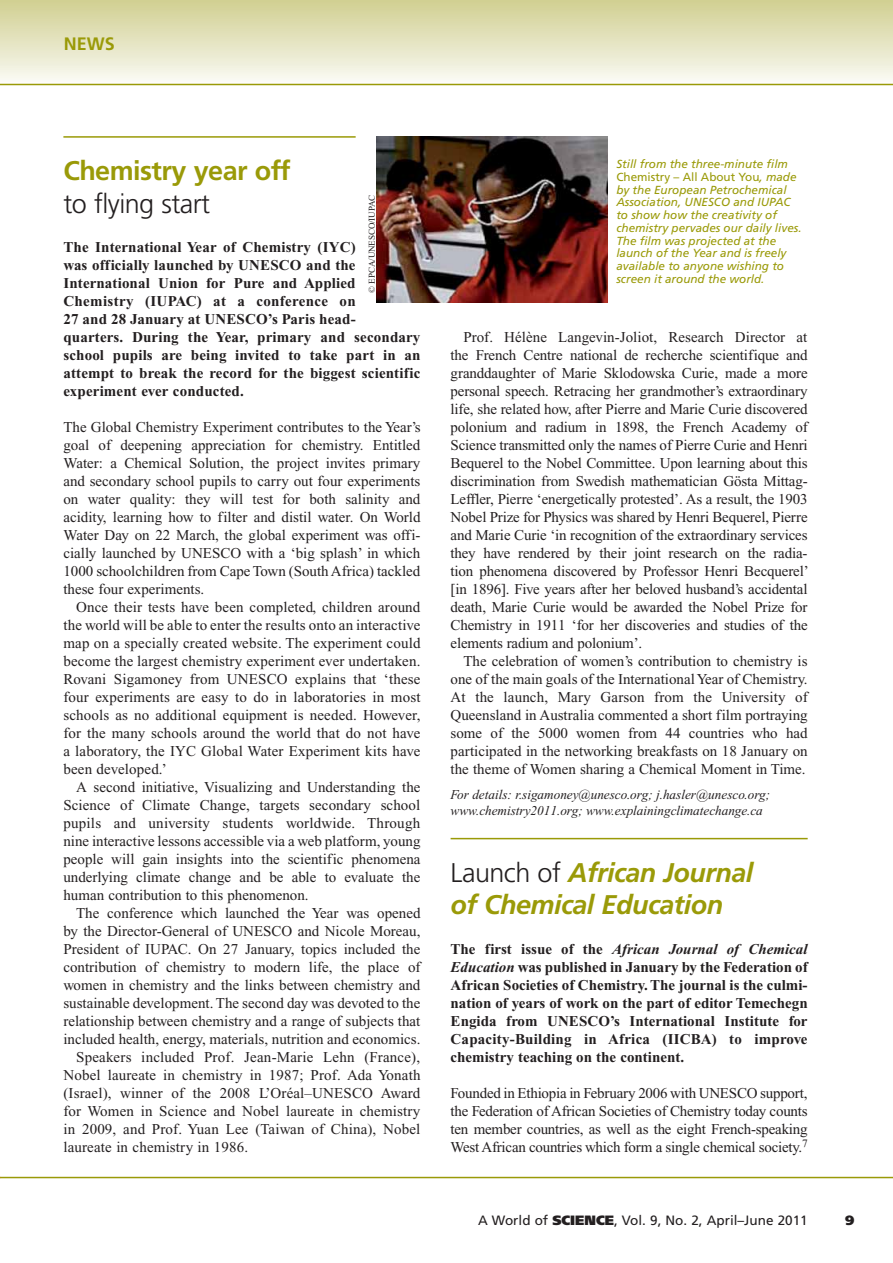
<style>
.page{position:relative;width:893px;height:1263px;background:#fff}
.page>*{position:absolute;margin:0;border:0;box-sizing:border-box;transform-origin:0 0}
.t1{font:italic 700 27px/32.4px "Frutiger";letter-spacing:-.02em;color:#9a9a08}
.t2{font:700 27px "Frutiger";letter-spacing:-.02em;color:#9a9a08}
.t3{font:300 27px "Frutiger";letter-spacing:-.02em;color:#231f20}
.t4{font:700 18px "Frutiger";color:#9a9a08}
.t5{font:15px/18px "Times New Roman";color:#231f20;text-align:justify}
.t6{font:700 15px/18px "Times New Roman";letter-spacing:.01em;color:#231f20;text-align:justify}
.t7{font:italic 13.5px/16.2px "Times New Roman";color:#231f20}
.t8{font:13.5px "Frutiger";color:#231f20}
.t9{font:900 13.5px "Frutiger";color:#231f20}
.t10{font:italic 11.7px/12.8px "Frutiger";color:#9a9a08}
.t11{font:9px "Times New Roman";letter-spacing:-.01em;color:#231f20}
.s1{font-style:normal}
.s2{font-weight:300;font-style:normal;color:#231f20}
.s3{font-style:italic}
.s4{font-weight:900}
</style>
<div class="page">
<div style="left:0;top:0;width:893px;height:83px;background:linear-gradient(to bottom,#d0cf90,#fafaf4)"></div>
<hr style="left:0;top:1177px;width:893px;height:1px;background:#9a9a08">
<hr style="left:0;top:84px;width:893px;height:1px;background:#9a9a08">
<hr style="left:451px;top:838px;width:357px;height:1px;background:#9a9a07">
<hr style="left:63px;top:136px;width:293px;height:2px;background:#9a9a07">
<img style="left:377px;top:136px;width:231px;height:166px">
<p class="t4" style="left:64px;top:37px;width:52px">NEWS</p>
<h1 class="t2" style="left:63px;top:160px;width:229px">Chemistry year off</h1>
<h1 class="t3" style="left:63px;top:192px;width:148px">to flying start</h1>
<p class="t6" style="left:63px;top:240px;width:359px;text-align:left">The International Year of Chemistry (IYC)<br>was officially launched by UNESCO and the International Union for Pure and Applied Chemistry (IUPAC) at a conference on<br>27 and 28 January at UNESCO’s Paris head-<br>quarters. During the Year, primary and secondary school pupils are being invited to take part in an attempt to break the record for the biggest scientific experiment ever conducted.</p>
<p class="t5" style="left:63px;top:419px;width:359px">The Global Chemistry Experiment contributes to the Year’s goal of deepening appreciation for chemistry. Entitled Water: a Chemical Solution, the project invites primary and secondary school pupils to carry out four experiments on water quality: they will test for both salinity and acidity, learning how to filter and distil water. On World Water Day on 22 March, the global experiment was offi&shy;cially launched by UNESCO with a ‘big splash’ in which 1000 schoolchildren from Cape Town (South Africa) tackled these four experiments.</p>
<p class="t5" style="left:63px;top:599px;width:359px;text-indent:13px">Once their tests have been completed, children around the world will be able to enter the results onto an interactive map on a specially created website. The experiment could become the largest chemistry experiment ever undertaken.<br>Rovani Sigamoney from UNESCO explains that ‘these four experiments are easy to do in laboratories in most schools as no additional equipment is needed. However, for the many schools around the world that do not have a laboratory, the IYC Global Water Experiment kits have been developed.’</p>
<p class="t5" style="left:63px;top:779px;width:359px;text-indent:13px">A second initiative, Visualizing and Understanding the Science of Climate Change, targets secondary school pupils and university students worldwide. Through nine interactive lessons accessible via a web platform, young people will gain insights into the scientific phenomena underlying climate change and be able to evaluate the human contribution to this phenomenon.</p>
<p class="t5" style="left:76px;top:905px;width:346px">The conference which launched the Year was opened</p>
<p class="t5" style="left:63px;top:923px;width:358px">by the Director-General of UNESCO and Nicole Moreau,</p>
<p class="t5" style="left:63px;top:941px;width:358px">President of IUPAC. On 27 January, topics included the</p>
<p class="t5" style="left:63px;top:959px;width:359px">contribution of chemistry to modern life, the place of</p>
<p class="t5" style="left:63px;top:977px;width:358px">women in chemistry and the links between chemistry and</p>
<p class="t5" style="left:63px;top:995px;width:358px">sustainable development. The second day was devoted to the</p>
<p class="t5" style="left:63px;top:1013px;width:358px">relationship between chemistry and a range of subjects that</p>
<p class="t5" style="left:63px;top:1031px;width:358px">included health, energy, materials, nutrition and economics.</p>
<p class="t5" style="left:76px;top:1049px;width:346px">Speakers included Prof. Jean-Marie Lehn (France),</p>
<p class="t5" style="left:63px;top:1067px;width:359px">Nobel laureate in chemistry in 1987; Prof. Ada Yonath</p>
<p class="t5" style="left:63px;top:1085px;width:359px">(Israel), winner of the 2008 L’Oréal–UNESCO Award</p>
<p class="t5" style="left:63px;top:1103px;width:359px">for Women in Science and Nobel laureate in chemistry</p>
<p class="t5" style="left:63px;top:1121px;width:358px">in 2009, and Prof. Yuan Lee (Taiwan of China), Nobel</p>
<p class="t5" style="left:63px;top:1139px;width:186px">laureate in chemistry in 1986.</p>
<p class="t11" style="left:368px;top:293px;width:99px;rotate:-90deg">© EPCA/UNESCO/IUPAC</p>
<p class="t10" style="left:616px;top:159px;width:187px">Still from the three-minute film<br><span class="s1">Chemistry – All About You</span>, made by the European Petrochemical<br>Association, UNESCO and IUPAC to show how the creativity of chemistry pervades our daily lives.<br>The film was projected at the launch of the Year and is freely available to anyone wishing to screen it around the world.</p>
<p class="t5" style="left:451px;top:329px;width:360px;text-indent:13px">Prof. Hélène Langevin-Joliot, Research Director at the French Centre national de recherche scientifique and granddaughter of Marie Sklodowska Curie, made a more personal speech. Retracing her grandmother’s extraordinary life, she related how, after Pierre and Marie Curie discovered polonium and radium in 1898, the French Academy of Science transmitted only the names of Pierre Curie and Henri Bequerel to the Nobel Committee. Upon learning about this discrimination from Swedish mathematician Gösta Mittag-Leffler, Pierre ‘energetically protested’. As a result, the 1903<br>Nobel Prize for Physics was shared by Henri Bequerel, Pierre and Marie Curie ‘in recognition of the extraordinary services they have rendered by their joint research on the radia&shy;tion phenomena discovered by Professor Henri Becquerel’ [in 1896]. Five years after her beloved husband’s accidental death, Marie Curie would be awarded the Nobel Prize for Chemistry in 1911 ‘for her discoveries and studies of the elements radium and polonium’.</p>
<p class="t5" style="left:451px;top:653px;width:359px;text-indent:13px">The celebration of women’s contribution to chemistry is one of the main goals of the International Year of Chemistry.<br>At the launch, Mary Garson from the University of Queensland in Australia commented a short film portraying some of the 5000 women from 44 countries who had participated in the networking breakfasts on 18 January on the theme of Women sharing a Chemical Moment in Time.</p>
<p class="t7" style="left:451px;top:787px;width:321px">For details: r.sigamoney@unesco.org; j.hasler@unesco.org; www.chemistry2011.org; www.explainingclimatechange.ca</p>
<h1 class="t1" style="left:451px;top:858px;width:304px"><span class="s2">Launch of</span> African Journal of Chemical Education</h1>
<p class="t6" style="left:451px;top:941px;width:359px">The first issue of the <span class="s3">African Journal of Chemical Education</span> was published in January by the Federation of African Societies of Chemistry. The journal is the culmi&shy;nation of years of work on the part of editor Temechegn Engida from UNESCO’s International Institute for Capacity-Building in Africa (IICBA) to improve chemistry teaching on the continent.</p>
<p class="t5" style="left:451px;top:1085px;width:359px">Founded in Ethiopia in February 2006 with UNESCO support, the Federation of African Societies of Chemistry today counts ten member countries, as well as the eight French-speaking West African countries which form a single chemical society.<sup>7</sup></p>
<p class="t8" style="left:478px;top:1215px;width:331px">A World of <span class="s4">SCIENCE</span>, Vol. 9, No. 2, April–June 2011</p>
<p class="t9" style="left:845px;top:1215px;width:11px">9</p>
</div>
